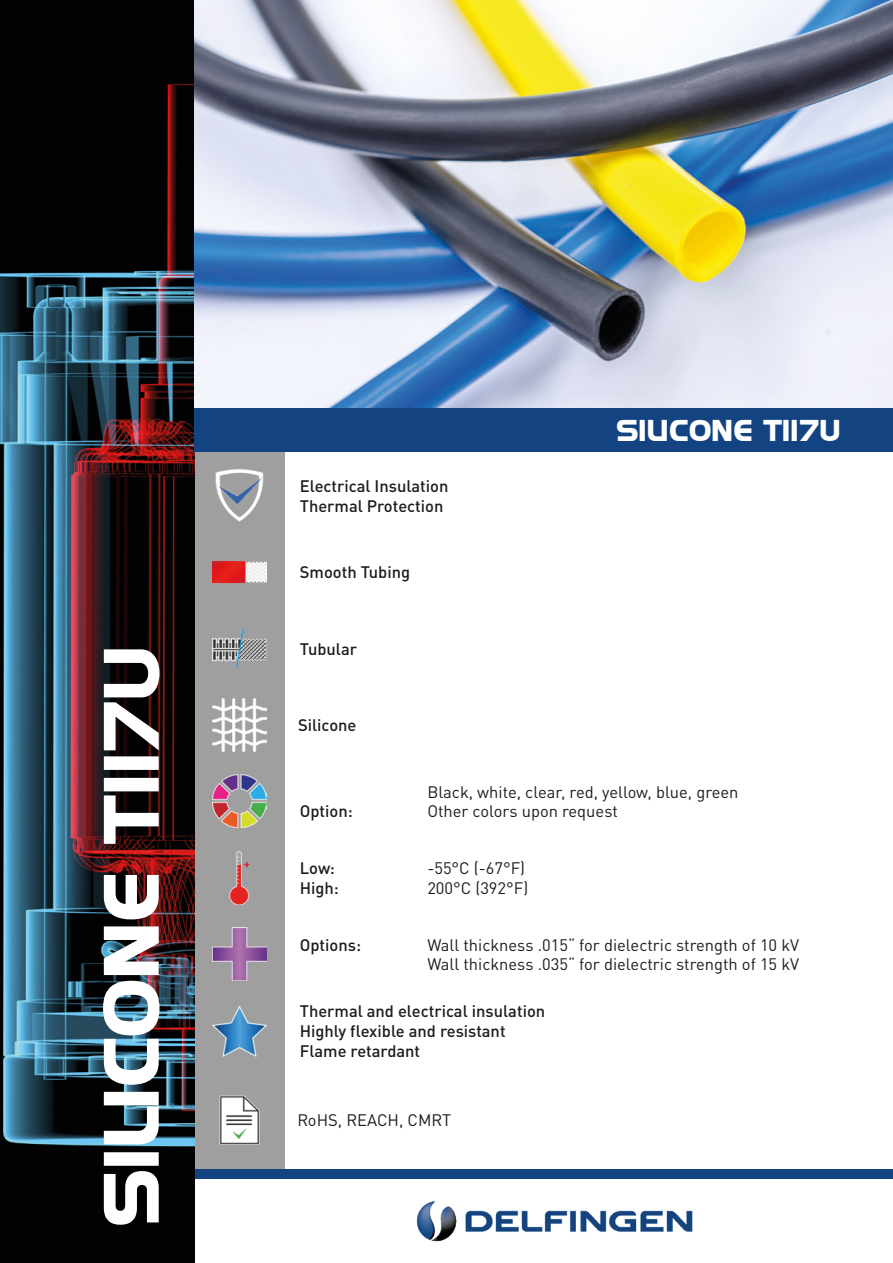
<style>
.page{position:relative;width:893px;height:1263px;background:#fff}
.page>*{position:absolute;margin:0;border:0;box-sizing:border-box;transform-origin:0 0}
.t1{font:70.5px "Hancock Park Bold Laser";letter-spacing:-.01em;color:#fff}
.Product_name_small{font:27px "Hancock Park Bold Laser";color:#fff}
.Standard_Medium_Inte{font:16.5px "DIN Pro";color:#1d1d1b}
.Standard_Medium{font:500 16.5px "DIN Pro";color:#1d1d1b}
.Standard_Medium_Inte-2{font:500 16.5px "DIN Pro";color:#1d1d1b}
.Standard_Regular{font:16.5px "DIN Pro";color:#1d1d1b}
</style>
<div class="page">
<div style="left:194px;top:425px;width:91px;height:749px;background:#9f9f9f"></div>
<div style="left:194px;top:1169px;width:699px;height:10px;background:#134481"></div>
<img style="left:416px;top:1201px;width:277px;height:41px">
<img style="left:0;top:0;width:194px;height:1263px">
<img style="left:194px;top:0;width:699px;height:408px">
<div style="left:194px;top:408px;width:699px;height:44px;background:#134481"></div>
<img style="left:215px;top:469px;width:49px;height:53px">
<img style="left:213px;top:629px;width:53px;height:39px">
<img style="left:213px;top:775px;width:53px;height:53px">
<img style="left:229px;top:851px;width:21px;height:53px">
<img style="left:213px;top:927px;width:53px;height:54px">
<img style="left:213px;top:698px;width:53px;height:53px">
<img style="left:213px;top:561px;width:53px;height:23px">
<img style="left:219px;top:1095px;width:41px;height:50px">
<img style="left:213px;top:1005px;width:53px;height:52px">
<p class="t1" style="left:83px;top:1225px;width:584px;rotate:-90deg">SILICONE T117U</p>
<p class="Standard_Medium" style="left:300px;top:472px;width:150px">Electrical Insulation</p>
<p class="Standard_Medium" style="left:300px;top:492px;width:145px">Thermal Protection</p>
<p class="Standard_Medium" style="left:300px;top:559px;width:112px">Smooth Tubing</p>
<p class="Standard_Medium" style="left:300px;top:635px;width:59px">Tubular</p>
<p class="Standard_Medium" style="left:298px;top:712px;width:60px">Silicone</p>
<p class="Product_name_small" style="left:617px;top:412px;width:226px">SILICONE T117U</p>
<p class="Standard_Medium_Inte" style="left:427px;top:779px;width:313px">Black, white, clear, red, yellow, blue, green</p>
<p class="Standard_Medium_Inte-2" style="left:300px;top:798px;width:55px">Option:</p>
<p class="Standard_Medium_Inte" style="left:427px;top:798px;width:192px">Other colors upon request</p>
<p class="Standard_Medium_Inte-2" style="left:300px;top:855px;width:37px">Low:</p>
<p class="Standard_Medium_Inte" style="left:427px;top:855px;width:99px">-55°C (-67°F)</p>
<p class="Standard_Medium_Inte-2" style="left:300px;top:874px;width:41px">High:</p>
<p class="Standard_Medium_Inte" style="left:427px;top:875px;width:102px">200°C (392°F)</p>
<p class="Standard_Medium_Inte-2" style="left:300px;top:931px;width:63px">Options:</p>
<p class="Standard_Medium_Inte" style="left:427px;top:932px;width:373px">Wall thickness .015“ for dielectric strength of 10 kV</p>
<p class="Standard_Medium_Inte" style="left:427px;top:951px;width:373px">Wall thickness .035“ for dielectric strength of 15 kV</p>
<p class="Standard_Medium" style="left:300px;top:998px;width:247px">Thermal and electrical insulation</p>
<p class="Standard_Medium" style="left:300px;top:1017px;width:207px">Highly flexible and resistant</p>
<p class="Standard_Medium" style="left:300px;top:1037px;width:122px">Flame retardant</p>
<p class="Standard_Regular" style="left:298px;top:1107px;width:155px">RoHS, REACH, CMRT</p>
</div>
